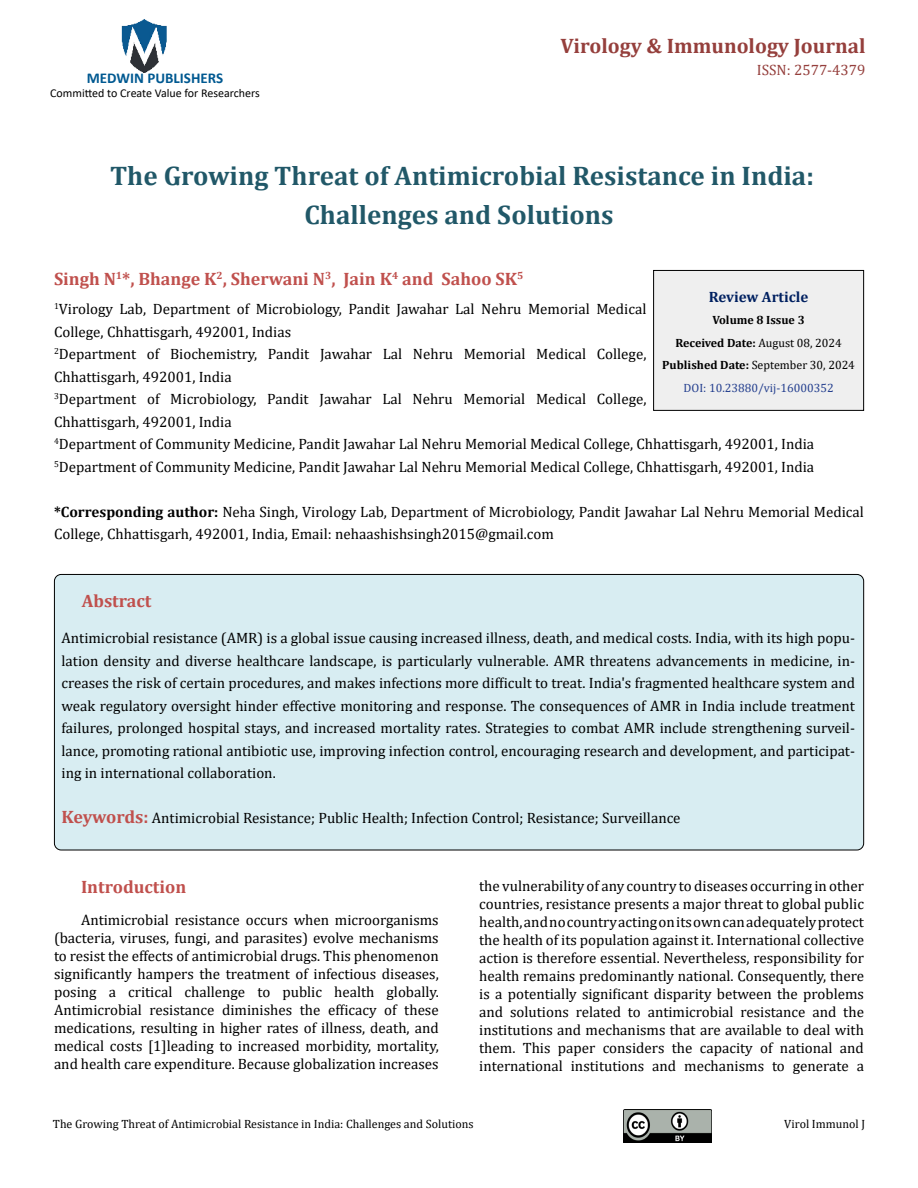
<style>
.page{position:relative;width:918px;height:1188px;background:#fff}
.page>*{position:absolute;margin:0;border:0;box-sizing:border-box;transform-origin:0 0}
.t1{font:700 27px/39px "Cambria";color:#215868;text-align:center}
.t2{font:700 21px "Cambria";color:#953f3c}
.t3{font:700 18px "Cambria";color:#c0504d}
.t4{font:15px/18px "Cambria";color:#000;text-align:justify}
.t5{font:700 15px "Calibri";color:#005991}
.t6{font:15px "Cambria";color:#953f3c}
.t7{font:700 15px "Cambria";color:#002060}
.t8{font:700 12px/22.5px "Cambria";color:#000;text-align:center}
.t9{font:12px "Cambria";color:#000}
.t10{font:12px "Calibri";color:#000}
.s1{font-weight:700}
.s2{font-weight:400}
.s3{font-weight:400;color:#25408f}
.s4{font-weight:700;font-size:18px;color:#c0504d}
</style>
<div class="page">
<img style="left:121px;top:19px;width:46px;height:54px">
<img style="left:623px;top:1109px;width:89px;height:34px">
<div style="left:654px;top:270px;width:210px;height:140px;background:#efefef"></div>
<div style="left:653px;top:270px;width:211px;height:141px;border:1px solid #000"></div>
<div style="left:54px;top:574px;width:810px;height:276px;background:#d8edf2;border-radius:7px"></div>
<p class="t5" style="left:87px;top:67px;width:138px">MEDWIN PUBLISHERS</p>
<p class="t10" style="left:50px;top:85px;width:211px">Committed to Create Value for Researchers</p>
<h2 class="t2" style="left:560px;top:31px;width:307px">Virology &amp; Immunology Journal</h2>
<p class="t6" style="left:757px;top:62px;width:110px">ISSN: 2577-4379</p>
<h1 class="t1" style="left:110px;top:155px;width:705px">The Growing Threat of Antimicrobial Resistance in India:<br>Challenges and Solutions</h1>
<p class="t3" style="left:54px;top:266px;width:471px">Singh N<sup>1</sup>*, Bhange K<sup>2</sup>, Sherwani N<sup>3</sup>, Jain K<sup>4</sup> and Sahoo SK<sup>5</sup></p>
<p class="t4" style="left:54px;top:298px;width:762px;line-height:22.5px;text-align:left"><sup>1</sup>Virology Lab, Department of Microbiology, Pandit Jawahar Lal Nehru Memorial Medical<br>College, Chhattisgarh, 492001, Indias<br><sup>2</sup>Department of Biochemistry, Pandit Jawahar Lal Nehru Memorial Medical College,<br>Chhattisgarh, 492001, India<br><sup>3</sup>Department of Microbiology, Pandit Jawahar Lal Nehru Memorial Medical College,<br>Chhattisgarh, 492001, India<br><sup>4</sup>Department of Community Medicine, Pandit Jawahar Lal Nehru Memorial Medical College, Chhattisgarh, 492001, India <sup>5</sup>Department of Community Medicine, Pandit Jawahar Lal Nehru Memorial Medical College, Chhattisgarh, 492001, India</p>
<p class="t4" style="left:54px;top:501px;width:811px;line-height:22.5px"><span class="s1">*Corresponding author:</span> Neha Singh, Virology Lab, Department of Microbiology, Pandit Jawahar Lal Nehru Memorial Medical<br>College, Chhattisgarh, 492001, India, Email: nehaashishsingh2015@gmail.com</p>
<p class="t7" style="left:709px;top:286px;width:101px">Review Article</p>
<p class="t8" style="left:662px;top:309px;width:194px">Volume 8 Issue 3<br>Received Date: <span class="s2">August 08, 2024<br></span>Published Date: <span class="s2">September 30, 2024<br></span><span class="s3">DOI: 10.23880/vij-16000352</span></p>
<p class="t3" style="left:82px;top:589px;width:71px">Abstract</p>
<p class="t4" style="left:62px;top:627px;width:795px;line-height:22.5px">Antimicrobial resistance (AMR) is a global issue causing increased illness, death, and medical costs. India, with its high popu&shy;lation density and diverse healthcare landscape, is particularly vulnerable. AMR threatens advancements in medicine, in&shy;creases the risk of certain procedures, and makes infections more difficult to treat. India's fragmented healthcare system and weak regulatory oversight hinder effective monitoring and response. The consequences of AMR in India include treatment failures, prolonged hospital stays, and increased mortality rates. Strategies to combat AMR include strengthening surveil&shy;lance, promoting rational antibiotic use, improving infection control, encouraging research and development, and participat&shy;ing in international collaboration.</p>
<p class="t4" style="left:62px;top:809px;width:621px"><span class="s4">Keywords:</span> Antimicrobial Resistance; Public Health; Infection Control; Resistance; Surveillance</p>
<p class="t3" style="left:81px;top:874px;width:107px">Introduction</p>
<p class="t4" style="left:54px;top:910px;width:386px;text-indent:27px">Antimicrobial resistance occurs when microorganisms (bacteria, viruses, fungi, and parasites) evolve mechanisms to resist the effects of antimicrobial drugs. This phenomenon significantly hampers the treatment of infectious diseases, posing a critical challenge to public health globally.<br>Antimicrobial resistance diminishes the efficacy of these medications, resulting in higher rates of illness, death, and medical costs [1]leading to increased morbidity, mortality, and health care expenditure. Because globalization increases</p>
<p class="t4" style="left:479px;top:877px;width:386px">the vulnerability of any country to diseases occurring in other countries, resistance presents a major threat to global public health, and no country acting on its own can adequately protect the health of its population against it. International collective action is therefore essential. Nevertheless, responsibility for health remains predominantly national. Consequently, there is a potentially significant disparity between the problems and solutions related to antimicrobial resistance and the institutions and mechanisms that are available to deal with them. This paper considers the capacity of national and international institutions and mechanisms to generate a</p>
<p class="t9" style="left:53px;top:1117px;width:422px">The Growing Threat of Antimicrobial Resistance in India: Challenges and Solutions</p>
<p class="t9" style="left:784px;top:1117px;width:82px">Virol Immunol J</p>
</div>
